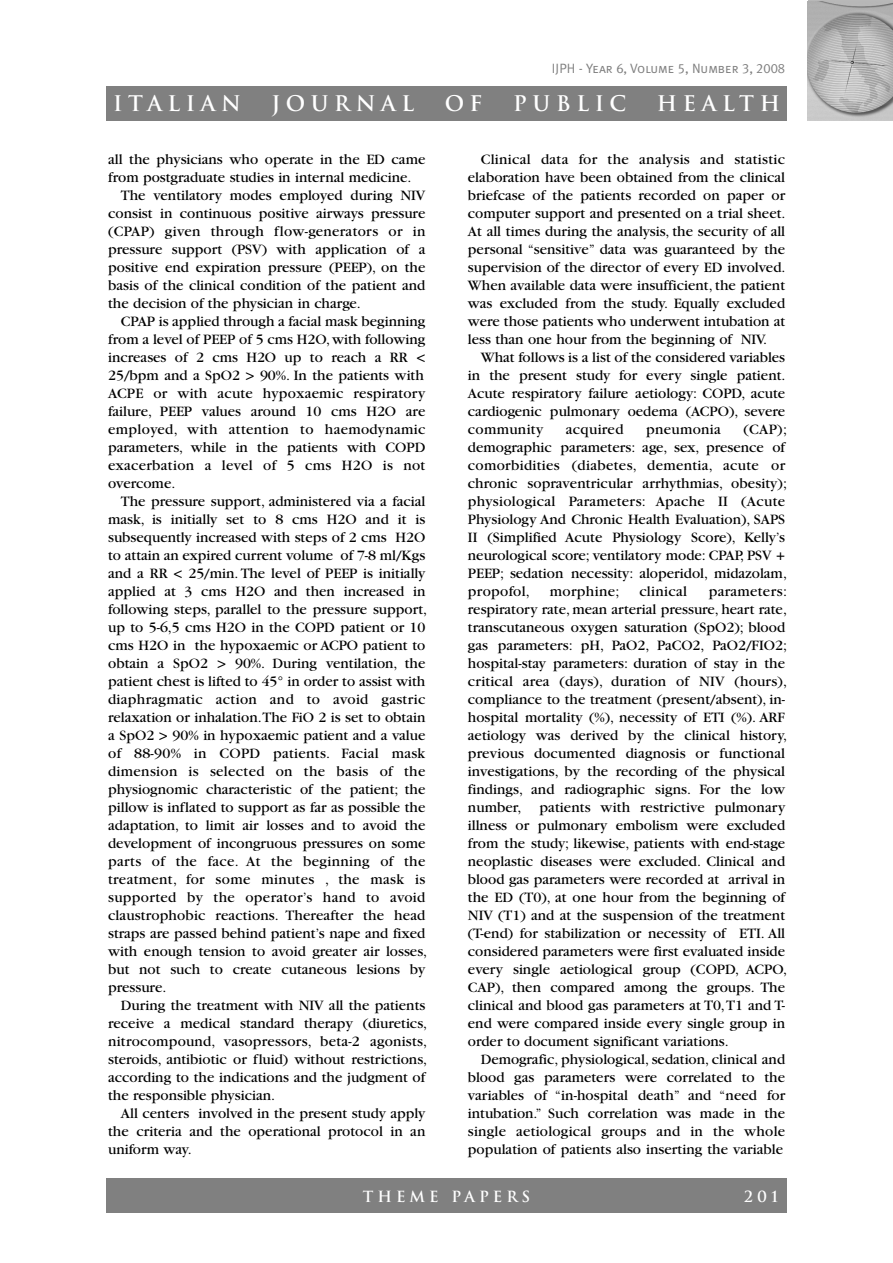
<style>
.page{position:relative;width:893px;height:1263px;background:#fff}
.page>*{position:absolute;margin:0;border:0;box-sizing:border-box;transform-origin:0 0}
.t1{font:700 21px "Trajan";letter-spacing:.265em;color:#fff}
.t2{font:15px/18px "Garamond";color:#000;text-align:justify}
.t3{font:15px "Garamond";letter-spacing:.02em;color:#000}
.t4{font:700 15px "Trajan";letter-spacing:.265em;color:#fff}
.t5{font:13.5px "Meta Plus Normal Caps";color:#808080}
</style>
<div class="page">
<div style="left:106px;top:1179px;width:681px;height:34px;background:#808080"></div>
<img style="left:808px;top:1px;width:85px;height:119px">
<div style="left:106px;top:86px;width:681px;height:34px;background:#808080"></div>
<p class="t5" style="left:552px;top:60px;width:235px">IJPH - Year 6, Volume 5, Number 3, 2008</p>
<h1 class="t1" style="left:113px;top:91px;width:129px">ITALIAN</h1>
<h1 class="t1" style="left:272px;top:91px;width:144px">JOURNAL</h1>
<h1 class="t1" style="left:445px;top:91px;width:39px">O F</h1>
<h1 class="t1" style="left:513px;top:91px;width:115px">PUBLIC</h1>
<h1 class="t1" style="left:657px;top:91px;width:125px">HEALTH</h1>
<p class="t2" style="left:108px;top:151px;width:319px">all the physicians who operate in the ED came</p>
<p class="t2" style="left:108px;top:169px;width:305px">from postgraduate studies in internal medicine.</p>
<p class="t2" style="left:121px;top:187px;width:306px">The ventilatory modes employed during NIV</p>
<p class="t2" style="left:108px;top:205px;width:319px">consist in continuous positive airways pressure</p>
<p class="t3" style="left:108px;top:226px;width:319px">(CPAP) given through flow-generators or in</p>
<p class="t2" style="left:108px;top:241px;width:319px">pressure support (PSV) with application of a</p>
<p class="t2" style="left:108px;top:259px;width:319px">positive end expiration pressure (PEEP), on the</p>
<p class="t2" style="left:108px;top:277px;width:319px">basis of the clinical condition of the patient and</p>
<p class="t2" style="left:108px;top:295px;width:254px">the decision of the physician in charge.</p>
<p class="t2" style="left:121px;top:313px;width:306px">CPAP is applied through a facial mask beginning</p>
<p class="t2" style="left:108px;top:331px;width:319px">from a level of PEEP of 5 cms H2O,with following</p>
<p class="t2" style="left:108px;top:349px;width:319px">increases of 2 cms H2O up to reach a RR &lt;</p>
<p class="t2" style="left:108px;top:367px;width:317px">25/bpm and a SpO2 &gt; 90%. In the patients with</p>
<p class="t2" style="left:108px;top:385px;width:319px">ACPE or with acute hypoxaemic respiratory</p>
<p class="t2" style="left:108px;top:403px;width:319px">failure, PEEP values around 10 cms H2O are</p>
<p class="t3" style="left:108px;top:424px;width:319px">employed, with attention to haemodynamic</p>
<p class="t2" style="left:108px;top:439px;width:319px">parameters, while in the patients with COPD</p>
<p class="t3" style="left:108px;top:460px;width:319px">exacerbation a level of 5 cms H2O is not</p>
<p class="t2" style="left:108px;top:475px;width:69px">overcome.</p>
<p class="t2" style="left:121px;top:493px;width:306px">The pressure support, administered via a facial</p>
<p class="t2" style="left:108px;top:511px;width:319px">mask, is initially set to 8 cms H2O and it is</p>
<p class="t2" style="left:108px;top:529px;width:319px">subsequently increased with steps of 2 cms H2O</p>
<p class="t2" style="left:108px;top:547px;width:319px">to attain an expired current volume of 7-8 ml/Kgs</p>
<p class="t2" style="left:108px;top:565px;width:319px">and a RR &lt; 25/min.The level of PEEP is initially</p>
<p class="t2" style="left:108px;top:583px;width:319px">applied at 3 cms H2O and then increased in</p>
<p class="t2" style="left:108px;top:601px;width:321px">following steps, parallel to the pressure support,</p>
<p class="t2" style="left:108px;top:619px;width:319px">up to 5-6,5 cms H2O in the COPD patient or 10</p>
<p class="t2" style="left:108px;top:637px;width:319px">cms H2O in the hypoxaemic or ACPO patient to</p>
<p class="t2" style="left:108px;top:655px;width:319px">obtain a SpO2 &gt; 90%. During ventilation, the</p>
<p class="t2" style="left:108px;top:673px;width:319px">patient chest is lifted to 45° in order to assist with</p>
<p class="t3" style="left:108px;top:694px;width:319px">diaphragmatic action and to avoid gastric</p>
<p class="t2" style="left:108px;top:709px;width:319px">relaxation or inhalation.The FiO 2 is set to obtain</p>
<p class="t2" style="left:108px;top:727px;width:319px">a SpO2 &gt; 90% in hypoxaemic patient and a value</p>
<p class="t3" style="left:108px;top:748px;width:319px">of 88-90% in COPD patients. Facial mask</p>
<p class="t3" style="left:108px;top:766px;width:319px">dimension is selected on the basis of the</p>
<p class="t2" style="left:108px;top:781px;width:319px">physiognomic characteristic of the patient; the</p>
<p class="t2" style="left:108px;top:799px;width:319px">pillow is inflated to support as far as possible the</p>
<p class="t2" style="left:108px;top:817px;width:319px">adaptation, to limit air losses and to avoid the</p>
<p class="t2" style="left:108px;top:835px;width:319px">development of incongruous pressures on some</p>
<p class="t3" style="left:108px;top:856px;width:319px">parts of the face. At the beginning of the</p>
<p class="t3" style="left:108px;top:874px;width:319px">treatment, for some minutes , the mask is</p>
<p class="t3" style="left:108px;top:892px;width:319px">supported by the operator’s hand to avoid</p>
<p class="t2" style="left:108px;top:907px;width:319px">claustrophobic reactions. Thereafter the head</p>
<p class="t2" style="left:108px;top:925px;width:319px">straps are passed behind patient’s nape and fixed</p>
<p class="t2" style="left:108px;top:943px;width:321px">with enough tension to avoid greater air losses,</p>
<p class="t2" style="left:108px;top:961px;width:319px">but not such to create cutaneous lesions by</p>
<p class="t2" style="left:108px;top:979px;width:60px">pressure.</p>
<p class="t2" style="left:121px;top:997px;width:306px">During the treatment with NIV all the patients</p>
<p class="t2" style="left:108px;top:1015px;width:321px">receive a medical standard therapy (diuretics,</p>
<p class="t2" style="left:108px;top:1033px;width:321px">nitrocompound, vasopressors, beta-2 agonists,</p>
<p class="t2" style="left:108px;top:1051px;width:321px">steroids, antibiotic or fluid) without restrictions,</p>
<p class="t2" style="left:108px;top:1069px;width:319px">according to the indications and the judgment of</p>
<p class="t2" style="left:108px;top:1087px;width:168px">the responsible physician.</p>
<p class="t2" style="left:121px;top:1105px;width:306px">All centers involved in the present study apply</p>
<p class="t2" style="left:108px;top:1123px;width:319px">the criteria and the operational protocol in an</p>
<p class="t2" style="left:108px;top:1141px;width:85px">uniform way.</p>
<p class="t2" style="left:468px;top:151px;width:319px;text-indent:13px">Clinical data for the analysis and statistic elaboration have been obtained from the clinical briefcase of the patients recorded on paper or computer support and presented on a trial sheet.<br>At all times during the analysis, the security of all personal “sensitive” data was guaranteed by the supervision of the director of every ED involved.<br>When available data were insufficient, the patient was excluded from the study. Equally excluded were those patients who underwent intubation at less than one hour from the beginning of NIV.</p>
<p class="t2" style="left:468px;top:349px;width:319px;text-indent:13px">What follows is a list of the considered variables in the present study for every single patient.<br>Acute respiratory failure aetiology: COPD, acute cardiogenic pulmonary oedema (ACPO), severe community</p>
<p class="t3" style="left:566px;top:424px;width:59px">acquired</p>
<p class="t3" style="left:646px;top:424px;width:76px">pneumonia</p>
<p class="t2" style="left:468px;top:421px;width:321px;text-align:left;text-indent:276px">(CAP); demographic parameters: age, sex, presence of comorbidities (diabetes, dementia, acute or chronic sopraventricular arrhythmias, obesity); physiological Parameters: Apache II (Acute Physiology And Chronic Health Evaluation), SAPS II (Simplified Acute Physiology Score), Kelly’s neurological score; ventilatory mode: CPAP, PSV + PEEP; sedation necessity: aloperidol, midazolam, propofol,</p>
<p class="t3" style="left:550px;top:586px;width:71px">morphine;</p>
<p class="t3" style="left:639px;top:586px;width:49px">clinical</p>
<p class="t2" style="left:468px;top:583px;width:321px;text-align:left;text-indent:241px">parameters: respiratory rate, mean arterial pressure, heart rate, transcutaneous oxygen saturation (SpO2); blood gas parameters: pH, PaO2, PaCO2, PaO2/FIO2; hospital-stay parameters: duration of stay in the critical area (days), duration of NIV (hours), compliance to the treatment (present/absent), in&shy;hospital mortality (%), necessity of ETI (%). ARF aetiology was derived by the clinical history, previous documented diagnosis or functional investigations, by the recording of the physical findings, and radiographic signs. For the low number, patients with restrictive pulmonary illness or pulmonary embolism were excluded from the study; likewise, patients with end-stage neoplastic diseases were excluded. Clinical and blood gas parameters were recorded at arrival in the ED (T0), at one hour from the beginning of NIV (T1) and at the suspension of the treatment (T-end) for stabilization or necessity of ETI. All considered parameters were first evaluated inside every single aetiological group (COPD, ACPO, CAP), then compared among the groups. The clinical and blood gas parameters at T0,T1 and T&shy;end were compared inside every single group in order to document significant variations.</p>
<p class="t2" style="left:468px;top:1051px;width:319px;text-indent:13px">Demografic, physiological, sedation, clinical and blood gas parameters were correlated to the variables of “in-hospital death” and “need for intubation.” Such correlation was made in the single aetiological groups and in the whole population of patients also inserting the variable</p>
<p class="t4" style="left:363px;top:1187px;width:169px">THEME PAPERS</p>
<p class="t4" style="left:744px;top:1187px;width:35px">201</p>
</div>
